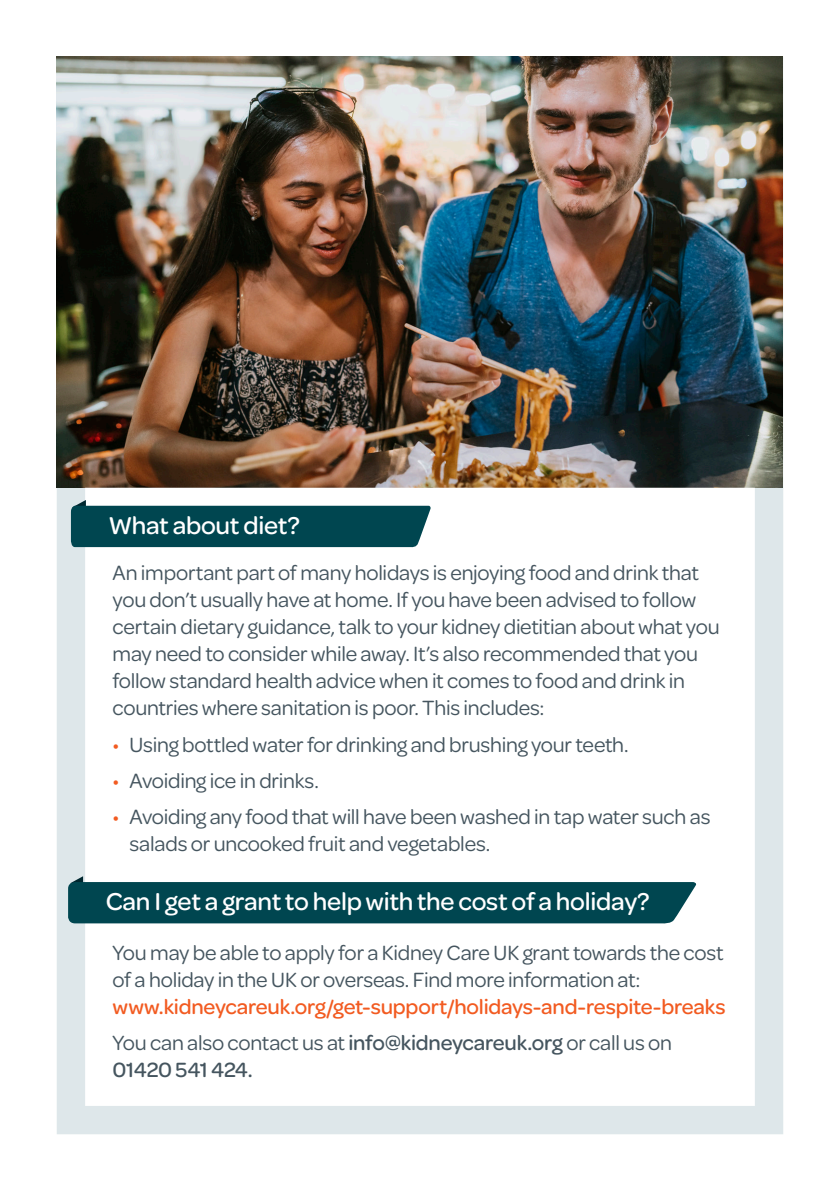
<style>
.page{position:relative;width:840px;height:1191px;background:#fff}
.page>*{position:absolute;margin:0;border:0;box-sizing:border-box;transform-origin:0 0}
.white_sub_head{font:500 26px "Omnes";letter-spacing:-.01em;color:#fff}
.body_text{font:22px/27px "Omnes";letter-spacing:-.01em;color:#45555f}
.body_text-2{font:500 22px/27px "Omnes";letter-spacing:-.01em;color:#45555f}
.s1{color:#f25b21}
.s2{font-weight:500;color:#f25b21}
.s3{font-weight:400}
</style>
<div class="page">
<div style="left:57px;top:57px;width:725px;height:1077px;background:#dee7ea"></div>
<img style="left:57px;top:57px;width:724px;height:431px">
<svg style="left:85px;top:488px;width:669px;height:618px"></svg>
<svg style="left:71px;top:500px;width:360px;height:47px;background:#225e67"></svg>
<svg style="left:68px;top:876px;width:628px;height:47px;background:#246069"></svg>
<p class="white_sub_head" style="left:109px;top:507px;width:192px">What about diet?</p>
<p class="body_text" style="left:112px;top:558px;width:608px">An important part of many holidays is enjoying food and drink that you don’t usually have at home. If you have been advised to follow certain dietary guidance, talk to your kidney dietitian about what you may need to consider while away. It’s also recommended that you follow standard health advice when it comes to food and drink in countries where sanitation is poor. This includes:</p>
<p class="body_text" style="left:112px;top:729px;width:517px"><span class="s1">•</span> Using bottled water for drinking and brushing your teeth.</p>
<p class="body_text" style="left:112px;top:765px;width:208px"><span class="s1">•</span> Avoiding ice in drinks.</p>
<p class="body_text" style="left:129px;top:801px;width:582px;text-indent:-17px"><span class="s1">•</span> Avoiding any food that will have been washed in tap water such as salads or uncooked fruit and vegetables.</p>
<p class="white_sub_head" style="left:106px;top:883px;width:545px">Can I get a grant to help with the cost of a holiday?</p>
<p class="body_text" style="left:112px;top:937px;width:614px">You may be able to apply for a Kidney Care UK grant towards the cost of a holiday in the UK or overseas. Find more information at: <span class="s2">www.kidneycareuk.org/get-support/holidays-and-respite-breaks</span></p>
<p class="body_text-2" style="left:112px;top:1027px;width:560px"><span class="s3">You can also contact us at</span> info@kidneycareuk.org <span class="s3">or call us on<br></span>01420 541 424.</p>
</div>
